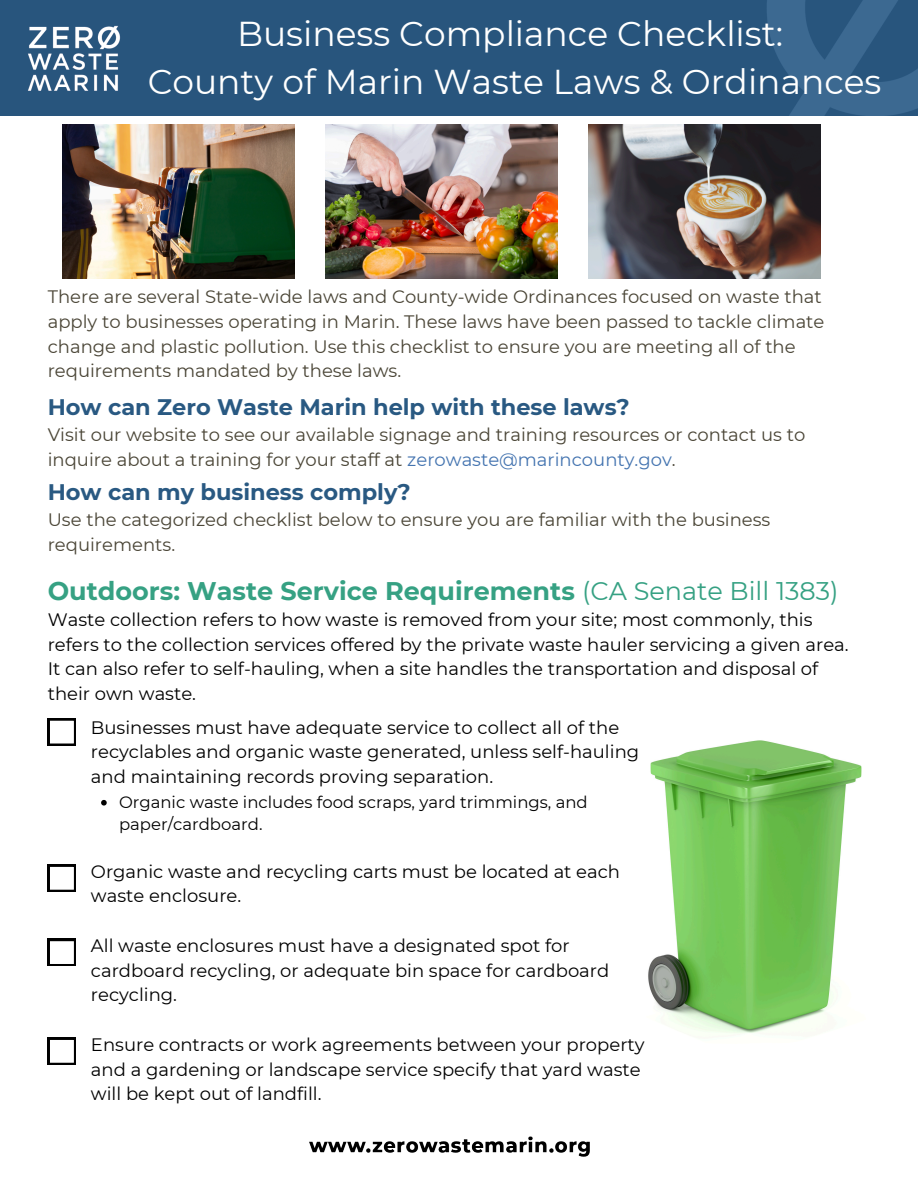
<style>
.page{position:relative;width:918px;height:1188px;background:#fff}
.page>*{position:absolute;margin:0;border:0;box-sizing:border-box;transform-origin:0 0}
.t1{font:34.5px/47.2px "Montserrat";color:#fff;text-align:center}
.t2{font:700 25.5px "Montserrat";color:#36a183}
.t3{font:700 22.5px "Montserrat";color:#295982}
.t4{font:18px/24.8px "Montserrat";color:#000}
.t5{font:18px/24.8px "Montserrat";color:#4a4536}
.t6{font:16.5px/22.5px "Montserrat";color:#000}
.s1{color:#4474b0}
.s2{font-weight:400}
</style>
<div class="page">
<div style="left:48px;top:718px;width:28px;height:28px;background:#000"></div>
<svg style="left:50px;top:720px;width:24px;height:24px"></svg>
<svg style="left:48px;top:865px;width:28px;height:27px"></svg>
<svg style="left:48px;top:939px;width:28px;height:27px"></svg>
<svg style="left:48px;top:1038px;width:28px;height:27px"></svg>
<img style="left:62px;top:125px;width:232px;height:154px">
<img style="left:326px;top:125px;width:231px;height:154px">
<img style="left:589px;top:125px;width:231px;height:154px">
<img style="left:648px;top:740px;width:214px;height:294px">
<img style="left:0;top:0;width:918px;height:115px">
<img style="left:309px;top:1136px;width:281px;height:21px">
<svg style="left:101px;top:800px;width:6px;height:6px"></svg>
<p class="t1" style="left:148px;top:10px;width:735px">Business Compliance Checklist:<br>County of Marin Waste Laws &amp; Ordinances</p>
<p class="t5" style="left:48px;top:284px;width:778px">There are several State-wide laws and County-wide Ordinances focused on waste that apply to businesses operating in Marin. These laws have been passed to tackle climate change and plastic pollution. Use this checklist to ensure you are meeting all of the requirements mandated by these laws.</p>
<p class="t3" style="left:48px;top:394px;width:584px">How can Zero Waste Marin help with these laws?</p>
<p class="t5" style="left:48px;top:422px;width:759px">Visit our website to see our available signage and training resources or contact us to inquire about a training for your staff at <span class="s1">zerowaste@marincounty.gov</span>.</p>
<p class="t3" style="left:48px;top:478px;width:364px">How can my business comply?</p>
<p class="t5" style="left:48px;top:507px;width:724px">Use the categorized checklist below to ensure you are familiar with the business requirements.</p>
<p class="t2" style="left:48px;top:575px;width:792px">Outdoors: Waste Service Requirements <span class="s2">(CA Senate Bill 1383)</span></p>
<h1 class="t4" style="left:48px;top:607px;width:802px">Waste collection refers to how waste is removed from your site; most commonly, this refers to the collection services offered by the private waste hauler servicing a given area.<br>It can also refer to self-hauling, when a site handles the transportation and disposal of their own waste.</h1>
<p class="t4" style="left:91px;top:715px;width:550px">Businesses must have adequate service to collect all of the recyclables and organic waste generated, unless self-hauling and maintaining records proving separation.</p>
<p class="t6" style="left:119px;top:791px;width:470px">Organic waste includes food scraps, yard trimmings, and paper/cardboard.</p>
<p class="t4" style="left:91px;top:859px;width:531px">Organic waste and recycling carts must be located at each waste enclosure.</p>
<p class="t4" style="left:91px;top:933px;width:520px">All waste enclosures must have a designated spot for cardboard recycling, or adequate bin space for cardboard recycling.</p>
<p class="t4" style="left:91px;top:1032px;width:555px">Ensure contracts or work agreements between your property and a gardening or landscape service specify that yard waste will be kept out of landfill.</p>
</div>
